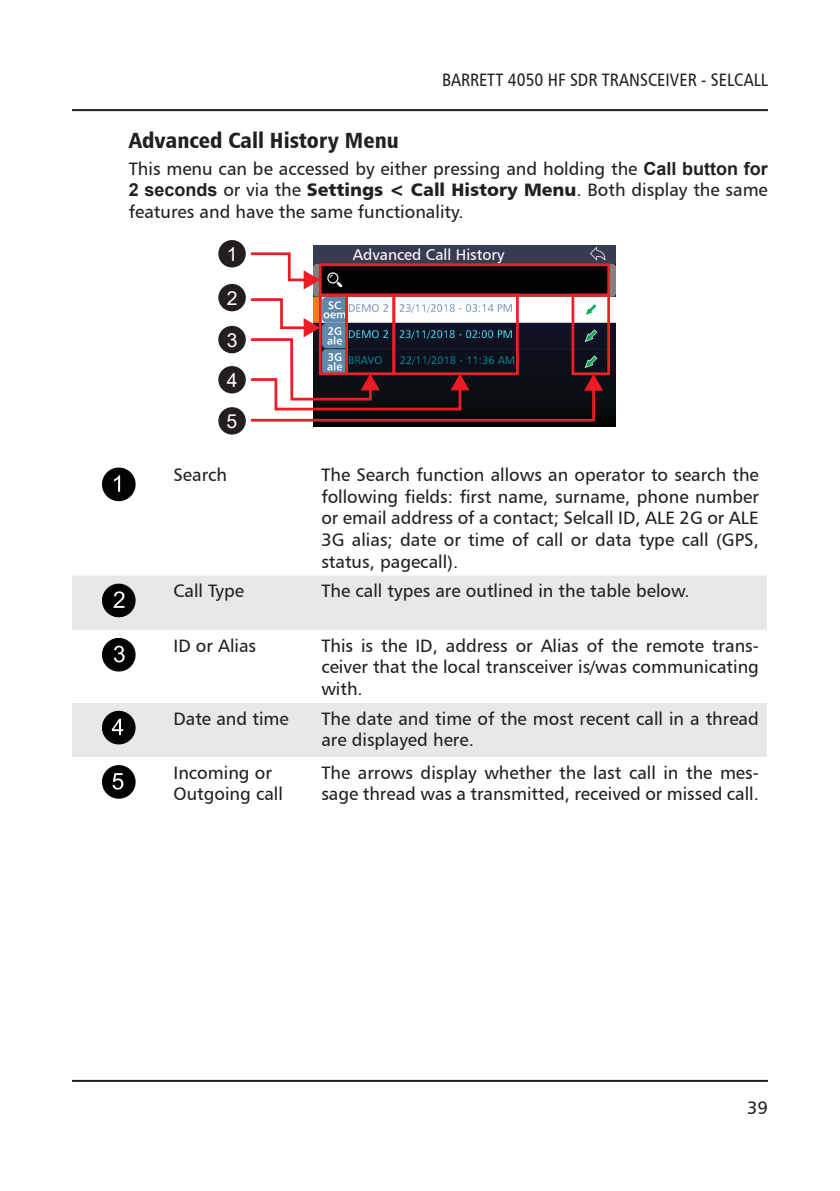
<style>
.page{position:relative;width:840px;height:1191px;background:#fff}
.page>*{position:absolute;margin:0;border:0;box-sizing:border-box;transform-origin:0 0}
.Heading_3{font:22px "Humanist 777 BT Black Condensed B";color:#231f20}
.t1{font:19.4px/42px "Arial";color:#fff}
.Body_Text{font:18px/21.6px "Humanist 777 BT Roman B";color:#231f20;text-align:justify}
.t2{font:18px "Humanist 777 BT Roman Condensed B";color:#231f20}
.t3{font:15.4px "Humanist 777 BT Roman B";color:#fff}
.s1{font-family:"Arial";font-weight:700}
.s2{font-family:"Humanist 777 BT Black B"}
</style>
<div class="page">
<hr style="left:72px;top:109px;width:695px;height:2px;background:#231f20">
<hr style="left:72px;top:1079px;width:695px;height:2px;background:#231f20">
<div style="left:72px;top:576px;width:694px;height:54px;background:#e7e8e8"></div>
<svg style="left:72px;top:637px;width:694px;height:162px"></svg>
<svg style="left:102px;top:467px;width:33px;height:34px"></svg>
<svg style="left:102px;top:583px;width:33px;height:34px"></svg>
<svg style="left:102px;top:638px;width:33px;height:33px"></svg>
<svg style="left:102px;top:711px;width:33px;height:33px"></svg>
<svg style="left:102px;top:765px;width:33px;height:33px"></svg>
<img style="left:313px;top:245px;width:301px;height:181px">
<div style="left:218px;top:240px;width:28px;height:27px;background:#231f20;border-radius:50%"></div>
<div style="left:218px;top:284px;width:28px;height:27px;background:#231f20;border-radius:50%"></div>
<div style="left:218px;top:326px;width:28px;height:27px;background:#231f20;border-radius:50%"></div>
<div style="left:218px;top:366px;width:28px;height:27px;background:#231f20;border-radius:50%"></div>
<div style="left:218px;top:407px;width:28px;height:27px;background:#231f20;border-radius:50%"></div>
<div style="left:319px;top:263px;width:290px;height:33px;border:3px solid #ed2027"></div>
<div style="left:319px;top:294px;width:28px;height:81px;border:3px solid #ed2027"></div>
<div style="left:345px;top:294px;width:50px;height:81px;border:3px solid #ed2027"></div>
<div style="left:392px;top:294px;width:126px;height:81px;border:3px solid #ed2027"></div>
<div style="left:571px;top:294px;width:38px;height:81px;border:3px solid #ed2027"></div>
<svg style="left:250px;top:251px;width:70px;height:38px"></svg>
<svg style="left:250px;top:297px;width:353px;height:126px"></svg>
<p class="t2" style="left:442px;top:68px;width:327px">BARRETT 4050 HF SDR TRANSCEIVER - SELCALL</p>
<p class="Heading_3" style="left:129px;top:126px;width:271px">Advanced Call History Menu</p>
<p class="Body_Text" style="left:129px;top:157px;width:640px">This menu can be accessed by either pressing and holding the <span class="s1">Call button for 2 seconds</span> or via the <span class="s2">Settings &lt; Call History Menu</span>. Both display the same features and have the same functionality.</p>
<p class="t1" style="left:226px;top:233px;width:12px">1</p>
<p class="t3" style="left:353px;top:245px;width:153px">Advanced Call History</p>
<p class="t1" style="left:226px;top:277px;width:12px">2<br>3</p>
<p class="t1" style="left:226px;top:359px;width:13px;line-height:41.2px">4<br>5</p>
<p class="Body_Text" style="left:173px;top:464px;width:55px">Search</p>
<p class="Body_Text" style="left:321px;top:464px;width:439px">The Search function allows an operator to search the following fields: first name, surname, phone number or email address of a contact; Selcall ID, ALE 2G or ALE 3G alias; date or time of call or data type call (GPS, status, pagecall).</p>
<p class="Body_Text" style="left:173px;top:580px;width:72px">Call Type</p>
<p class="Body_Text" style="left:321px;top:580px;width:370px">The call types are outlined in the table below.</p>
<p class="Body_Text" style="left:173px;top:634px;width:84px">ID or Alias</p>
<p class="Body_Text" style="left:321px;top:634px;width:439px">This is the ID, address or Alias of the remote trans&shy;ceiver that the local transceiver is/was communicating with.</p>
<p class="Body_Text" style="left:173px;top:707px;width:117px">Date and time</p>
<p class="Body_Text" style="left:321px;top:707px;width:439px">The date and time of the most recent call in a thread are displayed here.</p>
<p class="Body_Text" style="left:173px;top:761px;width:111px">Incoming or<br>Outgoing call</p>
<p class="Body_Text" style="left:321px;top:761px;width:439px">The arrows display whether the last call in the mes&shy;sage thread was a transmitted, received or missed call.</p>
<p class="Body_Text" style="left:746px;top:1096px;width:22px">39</p>
</div>
